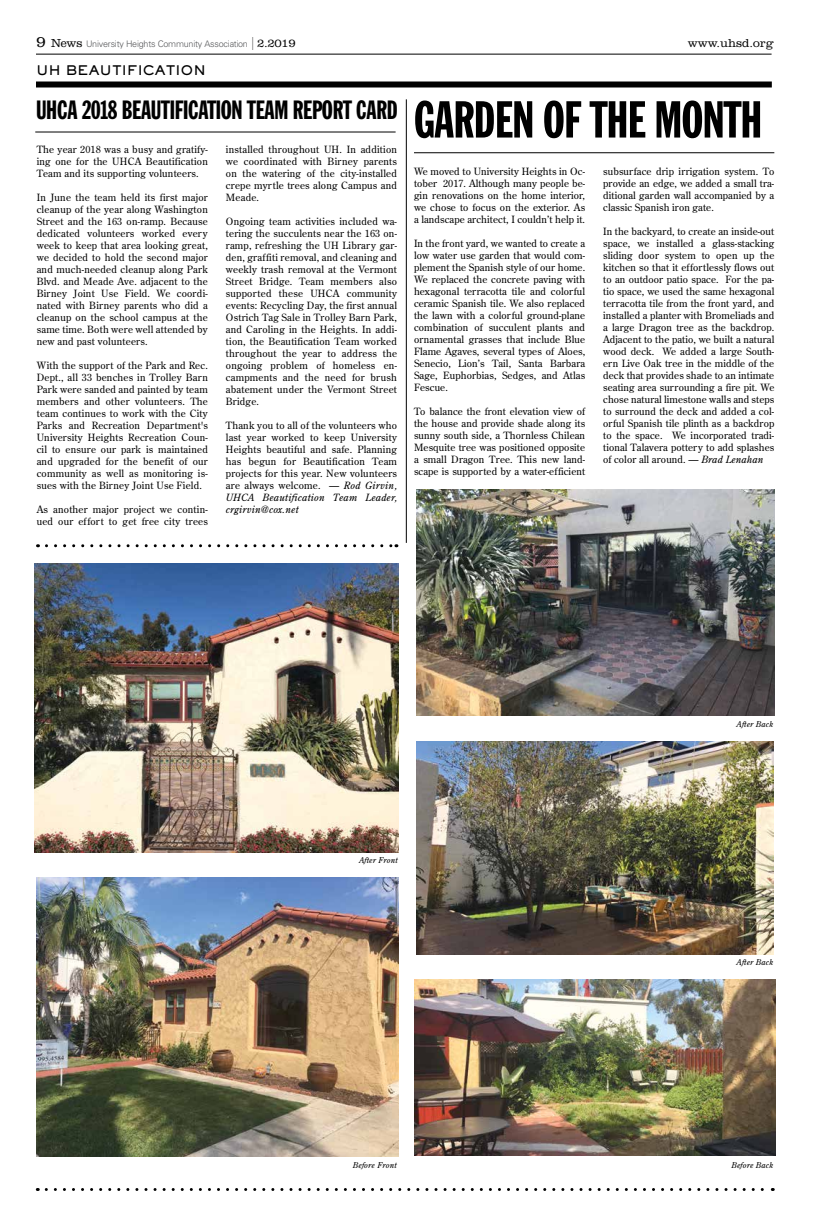
<style>
.page{position:relative;width:819px;height:1224px;background:#fff}
.page>*{position:absolute;margin:0;border:0;box-sizing:border-box;transform-origin:0 0}
.t1{font:51px "Franklin Gothic Extra Cond";letter-spacing:-.01em;color:#000}
.t2{font:26px "Franklin Gothic Extra Cond";letter-spacing:-.01em;color:#000}
.t3{font:13px "AT Sackers Heavy Gothic";color:#000}
.t4{font:300 12px "Clarendon";color:#000}
.t5{font:10px/12px "Century Old Style";letter-spacing:.02em;color:#000;text-align:justify}
.t6{font:300 9px "Univers";letter-spacing:-.025em;color:#58595b}
.t7{font:italic 8px "Century Old Style";letter-spacing:.02em;color:#000}
.s1{font-family:"Clarendon";font-size:16px;color:#000}
.s2{font-family:"Clarendon";font-size:12px;color:#000}
.s3{font-size:18px;color:#000}
.s4{font-style:italic}
</style>
<div class="page">
<hr style="left:36px;top:54px;width:736px;height:1px;background:#000">
<svg style="left:46px;top:1188px;width:727px;height:3px"></svg>
<hr style="left:406px;top:99px;width:1px;height:444px;background:#000">
<div style="left:36px;top:82px;width:736px;height:6px;background:#000"></div>
<hr style="left:414px;top:152px;width:360px;height:1px;background:#000">
<hr style="left:35px;top:132px;width:361px;height:1px;background:#000">
<svg style="left:46px;top:544px;width:351px;height:3px"></svg>
<img style="left:414px;top:979px;width:362px;height:177px">
<img style="left:36px;top:878px;width:363px;height:279px">
<img style="left:35px;top:564px;width:364px;height:288px">
<img style="left:416px;top:489px;width:358px;height:227px">
<img style="left:416px;top:742px;width:358px;height:213px">
<p class="t6" style="left:36px;top:39px;width:261px"><span class="s1">9</span> <span class="s2">News</span> University Heights Community Association <span class="s3">|</span> <span class="s2">2.2019</span></p>
<p class="t4" style="left:688px;top:36px;width:88px">www.uhsd.org</p>
<h3 class="t3" style="left:36px;top:62px;width:172px">UH BEAUTIFICATION</h3>
<h2 class="t2" style="left:36px;top:96px;width:363px">UHCA 2018 BEAUTIFICATION TEAM REPORT CARD</h2>
<p class="t5" style="left:37px;top:143px;width:173px">The year 2018 was a busy and gratify&shy;ing one for the UHCA Beautification Team and its supporting volunteers.</p>
<p class="t5" style="left:37px;top:191px;width:173px">In June the team held its first major cleanup of the year along Washington Street and the 163 on-ramp. Because dedicated volunteers worked every week to keep that area looking great, we decided to hold the second major and much-needed cleanup along Park Blvd. and Meade Ave. adjacent to the Birney Joint Use Field. We coordi&shy;nated with Birney parents who did a cleanup on the school campus at the same time. Both were well attended by new and past volunteers.</p>
<p class="t5" style="left:37px;top:359px;width:173px">With the support of the Park and Rec.<br>Dept., all 33 benches in Trolley Barn Park were sanded and painted by team members and other volunteers. The team continues to work with the City Parks and Recreation Department's University Heights Recreation Coun&shy;cil to ensure our park is maintained and upgraded for the benefit of our community as well as monitoring is&shy;sues with the Birney Joint Use Field.</p>
<p class="t5" style="left:37px;top:503px;width:173px">As another major project we contin&shy;ued our effort to get free city trees</p>
<p class="t5" style="left:226px;top:143px;width:173px">installed throughout UH. In addition we coordinated with Birney parents on the watering of the city-installed crepe myrtle trees along Campus and Meade.</p>
<p class="t5" style="left:226px;top:215px;width:173px">Ongoing team activities included wa&shy;tering the succulents near the 163 on&shy;ramp, refreshing the UH Library gar&shy;den, graffiti removal, and cleaning and weekly trash removal at the Vermont Street Bridge. Team members also supported these UHCA community events: Recycling Day, the first annual Ostrich Tag Sale in Trolley Barn Park, and Caroling in the Heights. In addi&shy;tion, the Beautification Team worked throughout the year to address the ongoing problem of homeless en&shy;campments and the need for brush abatement under the Vermont Street Bridge.</p>
<p class="t5" style="left:226px;top:419px;width:173px">Thank you to all of the volunteers who last year worked to keep University Heights beautiful and safe. Planning has begun for Beautification Team projects for this year. New volunteers are always welcome. <span class="s4">— Rod Girvin, UHCA Beautification Team Leader, crgirvin@cox.net</span></p>
<h1 class="t1" style="left:414px;top:92px;width:350px">GARDEN OF THE MONTH</h1>
<p class="t5" style="left:414px;top:165px;width:173px">We moved to University Heights in Oc&shy;tober 2017. Although many people be&shy;gin renovations on the home interior, we chose to focus on the exterior. As a landscape architect, I couldn’t help it.</p>
<p class="t5" style="left:414px;top:237px;width:173px">In the front yard, we wanted to create a low water use garden that would com&shy;plement the Spanish style of our home.<br>We replaced the concrete paving with hexagonal terracotta tile and colorful ceramic Spanish tile. We also replaced the lawn with a colorful ground-plane combination of succulent plants and ornamental grasses that include Blue Flame Agaves, several types of Aloes, Senecio, Lion’s Tail, Santa Barbara Sage, Euphorbias, Sedges, and Atlas Fescue.</p>
<p class="t5" style="left:414px;top:405px;width:173px">To balance the front elevation view of the house and provide shade along its sunny south side, a Thornless Chilean Mesquite tree was positioned opposite a small Dragon Tree. This new land&shy;scape is supported by a water-efficient</p>
<p class="t5" style="left:603px;top:165px;width:173px">subsurface drip irrigation system. To provide an edge, we added a small tra&shy;ditional garden wall accompanied by a classic Spanish iron gate.</p>
<p class="t5" style="left:603px;top:225px;width:173px">In the backyard, to create an inside-out space, we installed a glass-stacking sliding door system to open up the kitchen so that it effortlessly flows out to an outdoor patio space. For the pa&shy;tio space, we used the same hexagonal terracotta tile from the front yard, and installed a planter with Bromeliads and a large Dragon tree as the backdrop.<br>Adjacent to the patio, we built a natural wood deck. We added a large South&shy;ern Live Oak tree in the middle of the deck that provides shade to an intimate seating area surrounding a fire pit. We chose natural limestone walls and steps to surround the deck and added a col&shy;orful Spanish tile plinth as a backdrop to the space. We incorporated tradi&shy;tional Talavera pottery to add splashes of color all around. <span class="s4">— Brad Lenahan</span></p>
<p class="t7" style="left:359px;top:855px;width:40px">After Front</p>
<p class="t7" style="left:737px;top:719px;width:38px">After Back</p>
<p class="t7" style="left:737px;top:958px;width:38px">After Back</p>
<p class="t7" style="left:353px;top:1160px;width:45px">Before Front</p>
<p class="t7" style="left:732px;top:1160px;width:43px">Before Back</p>
</div>
